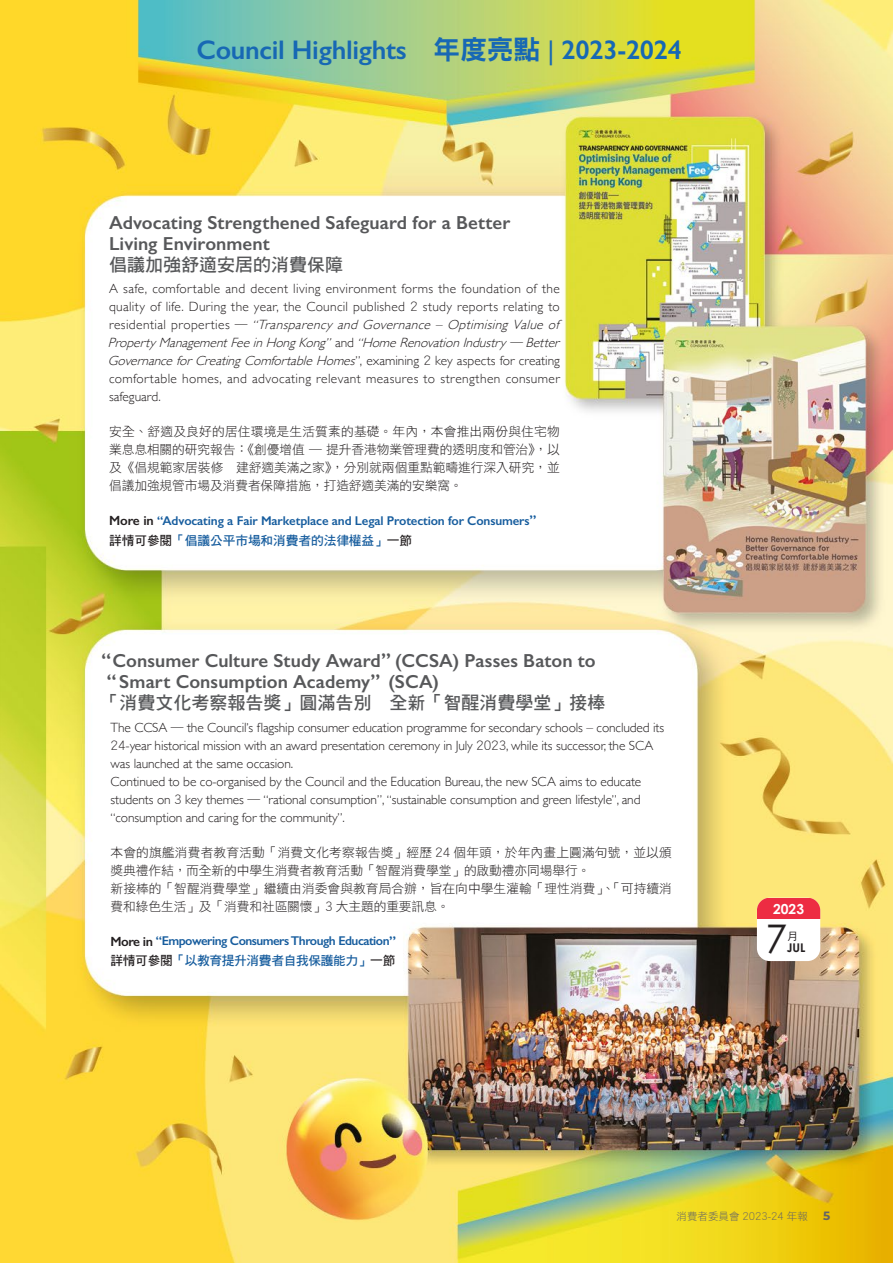
<style>
.page{position:relative;width:893px;height:1263px;background:#fff}
.page>*{position:absolute;margin:0;border:0;box-sizing:border-box;transform-origin:0 0}
.t1{font:39.45px "Century Gothic Pro";color:#231f20}
.A1_Chart_Head_12pt_Medium{font:600 27px "Gill Sans";letter-spacing:-.01em;color:#1768b4}
.Title_Lv1{font:600 18.9px/21px "Gill Sans";letter-spacing:.005em;color:#57585a}
.Title_Lv1-2{font:18px "DF Hei HK W7";color:#57585a}
.t2{font:700 13.8px "Century Gothic Pro";color:#fff}
.Body_8_5pt{font:300 13.35px/18px "Gill Sans";letter-spacing:.025em;color:#231f20}
.Body_8_5pt-2{font:300 13.35px/18px "Gill Sans";letter-spacing:-.01em;color:#231f20}
.Body_8_5pt-3{font:12.75px/18px "DF Hei HK W3";letter-spacing:-.005em;color:#231f20}
.Body_8_5pt_BOLD_no_space_after{font:600 12.75px "Gill Sans";letter-spacing:-.01em;color:#175d9e}
.Body_8_5pt_BOLD_no_space_after-2{font:600 12.75px "Gill Sans";letter-spacing:-.04em;color:#175d9e}
.Body_8_5pt_BOLD_no_space_after-3{font:12.75px "DF Hei HK W7";letter-spacing:-.01em;color:#175d9e}
.Body_8_5pt_BOLD_no_space_after-4{font:12.75px "DF Hei HK W7";letter-spacing:-.03em;color:#175d9e}
.t3{font:700 12px "Century Gothic Pro";color:#231f20}
.t4{font:700 12px "Montserrat";color:#636366}
.t5{font:10.5px "DF Hei HK W3";color:#636366}
.t6{font:10.5px "DF Hei HK W5";color:#231f20}
.s1{font-family:"DF Hei HK W9";font-weight:400}
.s2{font-weight:400}
.s3{font-family:"DF Hei HK W3";font-weight:400;font-size:12.75px}
.s4{font-style:italic;font-size:12.75px}
.s5{font-style:italic}
.s6{font-family:"DF Hei HK W3";font-weight:400;font-style:italic;font-size:12.75px}
.s7{font-size:12.75px}
.s8{font-size:13.35px;color:#231f20}
.s9{font-size:14.1px}
.s10{color:#231f20}
.s11{font-size:19.8px}
.s12{font-family:"Gill Sans";font-weight:300;font-size:10.95px}
</style>
<div class="page">
<img style="left:0;top:0;width:893px;height:1263px">
<hr style="left:0;top:535px;width:3px;height:345px;background:#231f20;opacity:.35">
<div style="left:757px;top:898px;width:63px;height:63px;background:#fff;border-radius:13px"></div>
<div style="left:757px;top:898px;width:63px;height:20px;background:#ed2c42"></div>
<h1 class="A1_Chart_Head_12pt_Medium" style="left:196px;top:33px;width:487px">Council Highlights <span class="s1">年度亮點</span> <span class="s2">|</span> 2023-2024</h1>
<h1 class="Title_Lv1" style="left:109px;top:211px;width:403px">Advocating Strengthened Safeguard for a Better<br>Living Environment</h1>
<h1 class="Title_Lv1-2" style="left:109px;top:254px;width:235px">倡議加強舒適安居的消費保障</h1>
<p class="Body_8_5pt" style="left:108px;top:279px;width:458px">A safe, comfortable and decent living environment forms the foundation of the quality of life. During the year, the Council published <span class="s3">2</span> study reports relating to r e s i d e n t i a l p r o p e r t i e s <span class="s3">—</span> <span class="s4">“</span><span class="s5">TransparencyandGovernance–OptimisingValueof PropertyManagementFeeinHongKong</span><span class="s4">”</span>a n d <span class="s4">“</span><span class="s5">HomeRenovationIndustry</span><span class="s6">—</span> <span class="s5">Better GovernanceforCreatingComfortableHomes</span><span class="s7">”</span> , e x a m i n i n g <span class="s3">2</span> ke y a s p e c t s fo r c r e at i n g comfortable homes, and advocating relevant measures to strengthen consumer safeguard.</p>
<p class="Body_8_5pt-3" style="left:109px;top:422px;width:452px;text-align:justify">安全、舒適及良好的居住環境是生活質素的基礎。年內，本會推出兩份與住宅物業息息相關的研究報告：《創優增值 — 提升香港物業管理費的透明度和管治》，以及《倡規範家居裝修 建舒適美滿之家》，分別就兩個重點範疇進行深入研究，並倡議加強規管市場及消費者保障措施，打造舒適美滿的安樂窩。</p>
<p class="Body_8_5pt_BOLD_no_space_after" style="left:109px;top:513px;width:429px"><span class="s8">More in</span> “Advocating a Fair Marketplace and Legal Protection for Consumers<span class="s9">”</span></p>
<p class="Body_8_5pt_BOLD_no_space_after-3" style="left:109px;top:533px;width:305px"><span class="s10">詳情可參閱</span>「倡議公平市場和消費者的法律權益」<span class="s10">一節</span></p>
<h1 class="Title_Lv1" style="left:102px;top:650px;width:496px"><span class="s11">“</span>Consumer Culture Study Award<span class="s11">”</span> (CCSA) Passes Baton to <span class="s11">“</span> Smart Consumption Academy<span class="s11">”</span> (SCA)</h1>
<h1 class="Title_Lv1-2" style="left:102px;top:693px;width:506px">「消費文化考察報告獎」圓滿告別 全新「智醒消費學堂」接棒</h1>
<p class="Body_8_5pt-2" style="left:111px;top:717px;width:555px">The CCSA <span class="s3">—</span> the Council<span class="s7">’</span>s flagship consumer education programme for secondary schools – concluded its<br><span class="s3">24</span>-year historical mission with an award presentation ceremony in July <span class="s3">2023</span>, while its successor, the SCA was launched at the same occasion.</p>
<p class="Body_8_5pt-2" style="left:111px;top:771px;width:532px;text-align:justify">Continued to be co-organised by the Council and the Education Bureau, the new SCA aims to educate students on <span class="s3">3</span> key themes <span class="s3">—</span> <span class="s7">“</span>rational consumption<span class="s7">”</span>, <span class="s7">“</span>sustainable consumption and green lifestyle<span class="s7">”</span>, and <span class="s7">“</span>consumption and caring for the community<span class="s7">”</span>.</p>
<p class="Body_8_5pt-3" style="left:111px;top:843px;width:563px">本會的旗艦消費者教育活動「消費文化考察報告獎」經歷 24 個年頭，於年內畫上圓滿句號，並以頒獎典禮作結，而全新的中學生消費者教育活動「智醒消費學堂」的啟動禮亦同場舉行。</p>
<p class="Body_8_5pt-3" style="left:111px;top:879px;width:563px">新接棒的「智醒消費學堂」繼續由消委會與教育局合辦，旨在向中學生灌輸「理性消費」、「可持續消費和綠色生活」及「消費和社區關懷」3 大主題的重要訊息。</p>
<p class="Body_8_5pt_BOLD_no_space_after-2" style="left:111px;top:933px;width:287px"><span class="s8">More in</span> “Empowering Consumers Through Education<span class="s9">”</span></p>
<p class="Body_8_5pt_BOLD_no_space_after-4" style="left:111px;top:953px;width:286px"><span class="s10">詳情可參閱</span>「以教育提升消費者自我保護能力」<span class="s10">一節</span></p>
<p class="t2" style="left:773px;top:900px;width:32px">2023</p>
<p class="t1" style="left:765px;top:914px;width:23px">7</p>
<p class="t6" style="left:788px;top:930px;width:12px">月</p>
<p class="t3" style="left:787px;top:940px;width:20px">JUL</p>
<p class="t5" style="left:676px;top:1210px;width:133px">消費者委員會 2023<span class="s12">-</span>24 年報</p>
<p class="t4" style="left:823px;top:1207px;width:9px">5</p>
</div>
